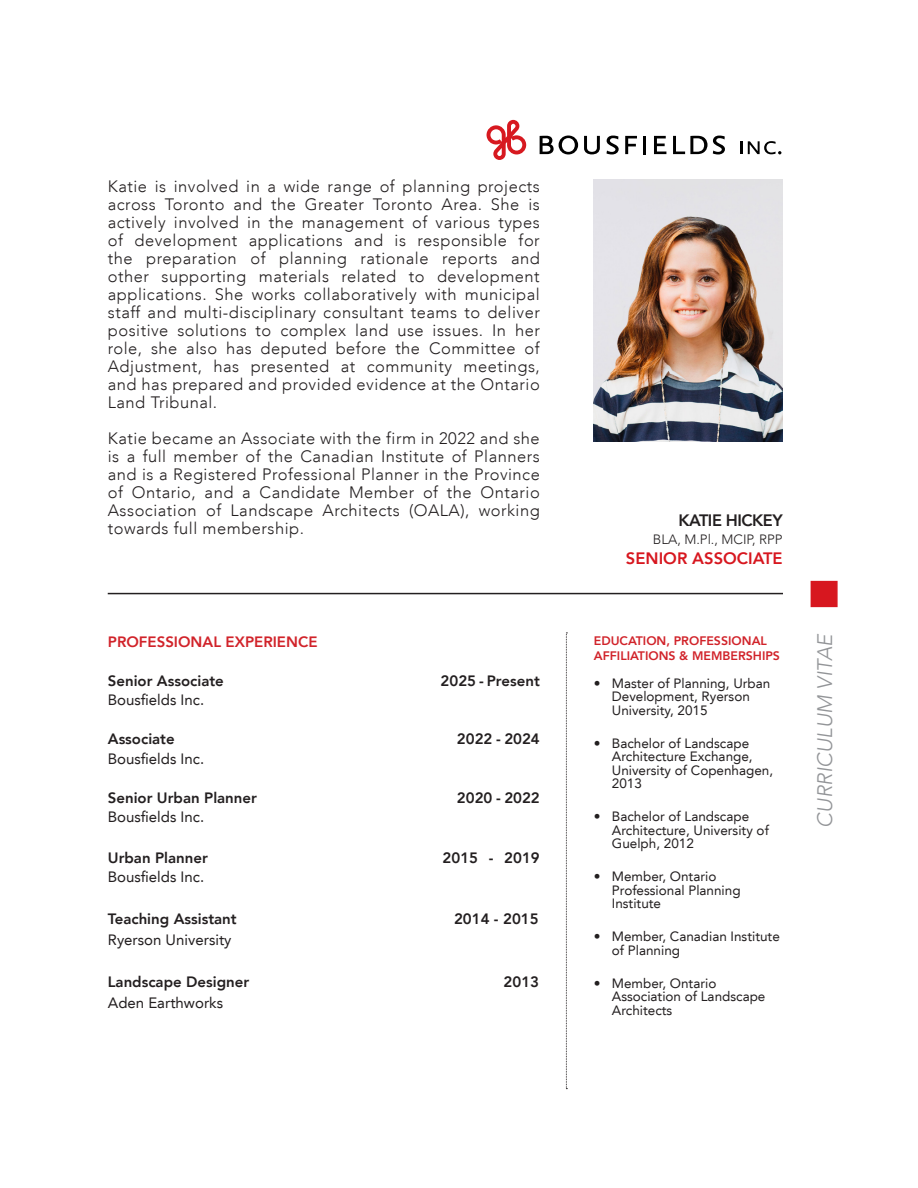
<style>
.page{position:relative;width:918px;height:1188px;background:#fff}
.page>*{position:absolute;margin:0;border:0;box-sizing:border-box;transform-origin:0 0}
.t1{font:italic 300 21px "Avenir LT";color:#939598}
.t2{font:300 16.5px/18px "Avenir LT";letter-spacing:.03em;color:#231f20;text-align:justify}
._1_Name_1{font:800 16.5px "Avenir LT";color:#d7171f}
._1_Name_1-2{font:800 16.5px "Avenir LT";letter-spacing:-.03em;color:#231f20}
._1_Experience_2{font:800 15px "Avenir LT";color:#231f20}
._1_Experience_2-2{font:15px "Avenir LT";color:#231f20}
._2_Red_Heading{font:800 15px "Avenir LT";color:#d1232a}
._1_Bullets{font:13.5px/13.5px "Avenir LT";color:#231f20}
._1_Name_1-3{font:300 13.5px "Avenir LT";color:#231f20}
._2_Red_Heading_small{font:800 12.3px/14.9px "Avenir LT";color:#d1232a}
</style>
<div class="page">
<div style="left:811px;top:581px;width:27px;height:26px;background:#d7171f"></div>
<svg style="left:540px;top:136px;width:38px;height:18px"></svg>
<svg style="left:584px;top:136px;width:16px;height:18px"></svg>
<svg style="left:606px;top:136px;width:13px;height:18px"></svg>
<svg style="left:625px;top:136px;width:12px;height:18px"></svg>
<hr style="left:643px;top:136px;width:3px;height:18px;background:#000">
<svg style="left:654px;top:136px;width:12px;height:18px"></svg>
<svg style="left:673px;top:136px;width:52px;height:18px"></svg>
<svg style="left:740px;top:141px;width:2px;height:13px"></svg>
<svg style="left:748px;top:141px;width:33px;height:13px"></svg>
<svg style="left:487px;top:120px;width:39px;height:40px"></svg>
<hr style="left:108px;top:593px;width:675px;height:1px;background:#231f20">
<img style="left:594px;top:179px;width:189px;height:263px">
<svg style="left:566px;top:633px;width:1px;height:456px"></svg>
<p class="t2" style="left:108px;top:177px;width:434px">Katie is involved in a wide range of planning projects across Toronto and the Greater Toronto Area. She is actively involved in the management of various types of development applications and is responsible for the preparation of planning rationale reports and other supporting materials related to development applications. She works collaboratively with municipal staff and multi-disciplinary consultant teams to deliver positive solutions to complex land use issues. In her role, she also has deputed before the Committee of Adjustment, has presented at community meetings, and has prepared and provided evidence at the Ontario Land Tribunal.</p>
<p class="t2" style="left:108px;top:429px;width:434px">Katie became an Associate with the firm in 2022 and she is a full member of the Canadian Institute of Planners and is a Registered Professional Planner in the Province of Ontario, and a Candidate Member of the Ontario Association of Landscape Architects (OALA), working towards full membership.</p>
<p class="_2_Red_Heading" style="left:108px;top:633px;width:211px">PROFESSIONAL EXPERIENCE</p>
<p class="_1_Experience_2" style="left:108px;top:672px;width:118px">Senior Associate</p>
<p class="_1_Experience_2" style="left:441px;top:672px;width:101px">2025 - Present</p>
<p class="_1_Experience_2-2" style="left:108px;top:691px;width:98px">Bousfields Inc.</p>
<p class="_1_Experience_2" style="left:108px;top:730px;width:68px">Associate</p>
<p class="_1_Experience_2" style="left:457px;top:730px;width:84px">2022 - 2024</p>
<p class="_1_Experience_2-2" style="left:108px;top:750px;width:98px">Bousfields Inc.</p>
<p class="_1_Experience_2" style="left:108px;top:789px;width:151px">Senior Urban Planner</p>
<p class="_1_Experience_2" style="left:457px;top:789px;width:84px">2020 - 2022</p>
<p class="_1_Experience_2-2" style="left:108px;top:808px;width:98px">Bousfields Inc.</p>
<p class="_1_Experience_2" style="left:108px;top:849px;width:102px">Urban Planner</p>
<p class="_1_Experience_2" style="left:443px;top:849px;width:99px">2015 - 2019</p>
<p class="_1_Experience_2-2" style="left:108px;top:868px;width:98px">Bousfields Inc.</p>
<p class="_1_Experience_2" style="left:108px;top:910px;width:130px">Teaching Assistant</p>
<p class="_1_Experience_2" style="left:454px;top:910px;width:86px">2014 - 2015</p>
<p class="_1_Experience_2-2" style="left:108px;top:931px;width:125px">Ryerson University</p>
<p class="_1_Experience_2" style="left:108px;top:973px;width:143px">Landscape Designer</p>
<p class="_1_Experience_2" style="left:504px;top:973px;width:37px">2013</p>
<p class="_1_Experience_2-2" style="left:108px;top:994px;width:117px">Aden Earthworks</p>
<p class="_1_Name_1-2" style="left:679px;top:511px;width:106px">KATIE HICKEY</p>
<p class="_1_Name_1-3" style="left:653px;top:532px;width:131px">BLA, M.Pl., MCIP, RPP</p>
<p class="_1_Name_1" style="left:626px;top:549px;width:158px">SENIOR ASSOCIATE</p>
<p class="_2_Red_Heading_small" style="left:594px;top:633px;width:188px">EDUCATION, PROFESSIONAL<br>AFFILIATIONS &amp; MEMBERSHIPS</p>
<p class="_1_Bullets" style="left:612px;top:677px;width:160px;text-indent:-18px">• Master of Planning, Urban<br>Development, Ryerson<br>University, 2015</p>
<p class="_1_Bullets" style="left:612px;top:737px;width:163px;text-indent:-18px">• Bachelor of Landscape<br>Architecture Exchange,<br>University of Copenhagen,<br>2013</p>
<p class="_1_Bullets" style="left:612px;top:810px;width:159px;text-indent:-18px">• Bachelor of Landscape<br>Architecture, University of<br>Guelph, 2012</p>
<p class="_1_Bullets" style="left:612px;top:870px;width:130px;text-indent:-18px">• Member, Ontario<br>Professional Planning<br>Institute</p>
<p class="_1_Bullets" style="left:612px;top:930px;width:170px;text-indent:-18px">• Member, Canadian Institute of Planning</p>
<p class="_1_Bullets" style="left:612px;top:977px;width:155px;text-indent:-18px">• Member, Ontario<br>Association of Landscape<br>Architects</p>
<p class="t1" style="left:812px;top:828px;width:195px;rotate:-90deg">CURRICULUM VITAE</p>
</div>
